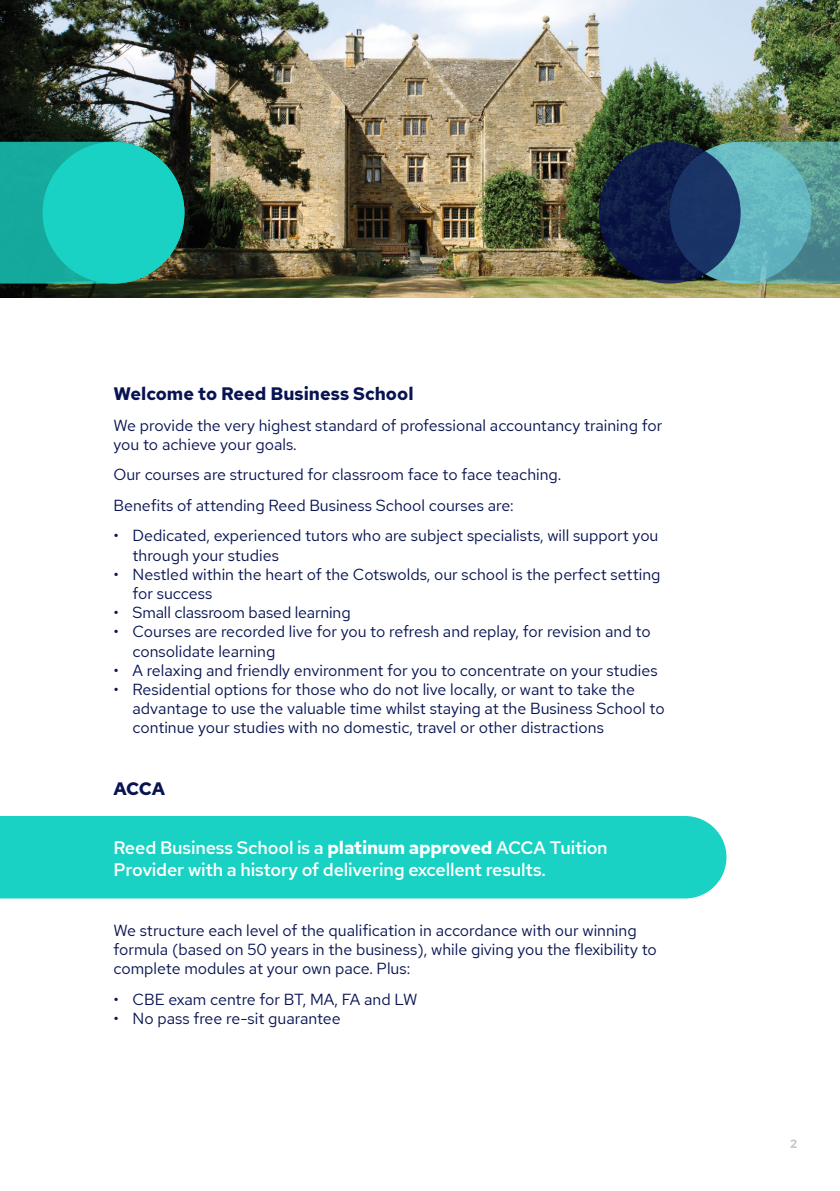
<style>
.page{position:relative;width:840px;height:1191px;background:#fff}
.page>*{position:absolute;margin:0;border:0;box-sizing:border-box;transform-origin:0 0}
.t1{font:500 18px/21.6px "Red Hat Text";letter-spacing:-.01em;color:#fff}
.t2{font:700 18px "Red Hat Text";color:#081351}
.t3{font:16px/19.2px "Red Hat Text";color:#081351}
.t4{font:700 12px "Red Hat Text";color:#c8c8c8}
.s1{font-weight:700}
</style>
<div class="page">
<div style="left:0;top:816px;width:726px;height:82px;background:#19d2c3"></div>
<img style="left:0;top:0;width:839px;height:298px">
<svg style="left:677px;top:142px;width:162px;height:141px;background:#538f8c"></svg>
<div style="left:669px;top:142px;width:142px;height:141px;background:#66b9c2;border-radius:50%"></div>
<svg style="left:0;top:142px;width:184px;height:141px;background:#1c9385"></svg>
<div style="left:43px;top:142px;width:141px;height:141px;background:#19d2c3;border-radius:50%"></div>
<svg style="left:598px;top:142px;width:142px;height:141px;background:#122352"></svg>
<p class="t2" style="left:113px;top:381px;width:301px">Welcome to Reed Business School</p>
<p class="t3" style="left:113px;top:415px;width:550px">We provide the very highest standard of professional accountancy training for you to achieve your goals.</p>
<p class="t3" style="left:113px;top:459px;width:449px;line-height:30.6px">Our courses are structured for classroom face to face teaching.<br>Benefits of attending Reed Business School courses are:</p>
<p class="t3" style="left:132px;top:526px;width:527px;text-indent:-19px">• Dedicated, experienced tutors who are subject specialists, will support you through your studies</p>
<p class="t3" style="left:132px;top:564px;width:529px;text-indent:-19px">• Nestled within the heart of the Cotswolds, our school is the perfect setting for success</p>
<p class="t3" style="left:113px;top:603px;width:238px">• Small classroom based learning</p>
<p class="t3" style="left:132px;top:622px;width:519px;text-indent:-19px">• Courses are recorded live for you to refresh and replay, for revision and to consolidate learning</p>
<p class="t3" style="left:113px;top:660px;width:545px">• A relaxing and friendly environment for you to concentrate on your studies</p>
<p class="t3" style="left:132px;top:679px;width:533px;text-indent:-19px">• Residential options for those who do not live locally, or want to take the advantage to use the valuable time whilst staying at the Business School to continue your studies with no domestic, travel or other distractions</p>
<p class="t2" style="left:113px;top:776px;width:53px">ACCA</p>
<p class="t1" style="left:113px;top:837px;width:495px">Reed Business School is a <span class="s1">platinum approved</span> ACCA Tuition<br>Provider with a history of delivering excellent results.</p>
<p class="t3" style="left:113px;top:920px;width:544px">We structure each level of the qualification in accordance with our winning formula (based on 50 years in the business), while giving you the flexibility to complete modules at your own pace. Plus:</p>
<p class="t3" style="left:113px;top:989px;width:305px">• CBE exam centre for BT, MA, FA and LW</p>
<p class="t3" style="left:113px;top:1008px;width:229px">• No pass free re-sit guarantee</p>
<p class="t4" style="left:789px;top:1136px;width:9px">2</p>
</div>
